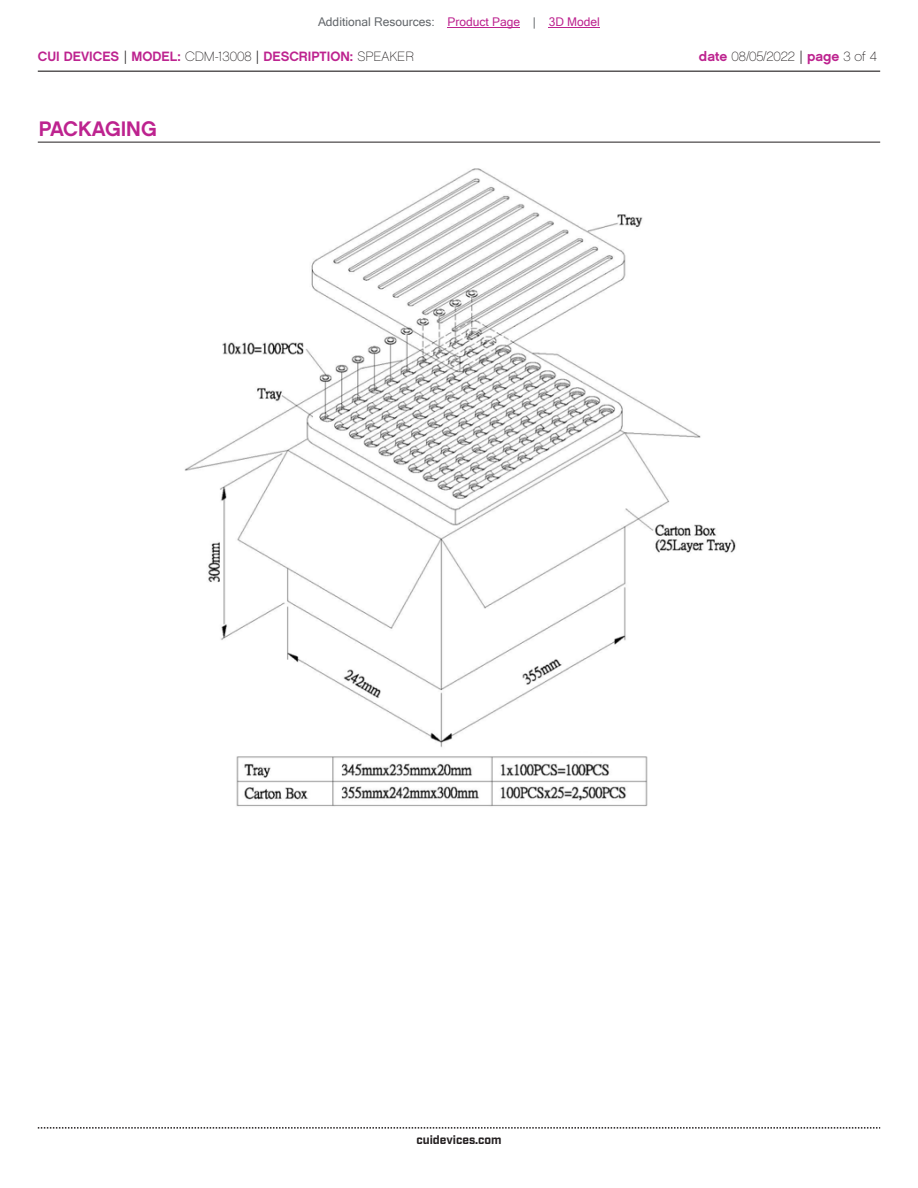
<style>
.page{position:relative;width:918px;height:1188px;background:#fff}
.page>*{position:absolute;margin:0;border:0;box-sizing:border-box;transform-origin:0 0}
.t1{font:21px "Chalet New York Nineteen Sixty";color:#bd238f}
.t2{font:13.5px "Chalet New York Nineteen Sixty";color:#bd238f}
.t3{font:13.5px "Chalet Paris Nineteen Sixty";letter-spacing:-.005em;color:#231f20}
.t4{font:12px "Microsoft Sans Serif";color:#63676b}
.t5{font:700 12px "Industry";color:#231f20}
.s1{color:#bd238f}
.s2{font-family:"Industry";color:#231f20}
.s3{font-family:"Chalet Paris Nineteen Sixty";color:#231f20}
.s4{font-family:"Chalet New York Nineteen Sixty";color:#bd238f}
.s5{font-family:"Industry"}
</style>
<div class="page">
<hr style="left:38px;top:71px;width:842px;height:1px;background:#231f20">
<svg style="left:38px;top:1127px;width:842px;height:2px"></svg>
<img style="left:184px;top:168px;width:552px;height:639px">
<hr style="left:38px;top:142px;width:842px;height:1px;background:#231f20">
<hr style="left:448px;top:27px;width:72px;height:1px;background:#bd238f">
<hr style="left:549px;top:27px;width:51px;height:1px;background:#bd238f">
<p class="t4" style="left:318px;top:15px;width:283px">Additional Resources: <span class="s1">Product Page</span> | <span class="s1">3D Model</span></p>
<p class="t2" style="left:38px;top:47px;width:378px">CUI DEVICES <span class="s2">|</span> MODEL: <span class="s3">CDM-13008</span> <span class="s2">|</span> DESCRIPTION: <span class="s3">SPEAKER</span></p>
<p class="t3" style="left:699px;top:48px;width:180px"><span class="s4">date</span> 08/05/2022 <span class="s5">|</span> <span class="s4">page</span> 3 of 4</p>
<h1 class="t1" style="left:39px;top:116px;width:119px">PACKAGING</h1>
<p class="t5" style="left:416px;top:1132px;width:87px">cuidevices.com</p>
</div>
